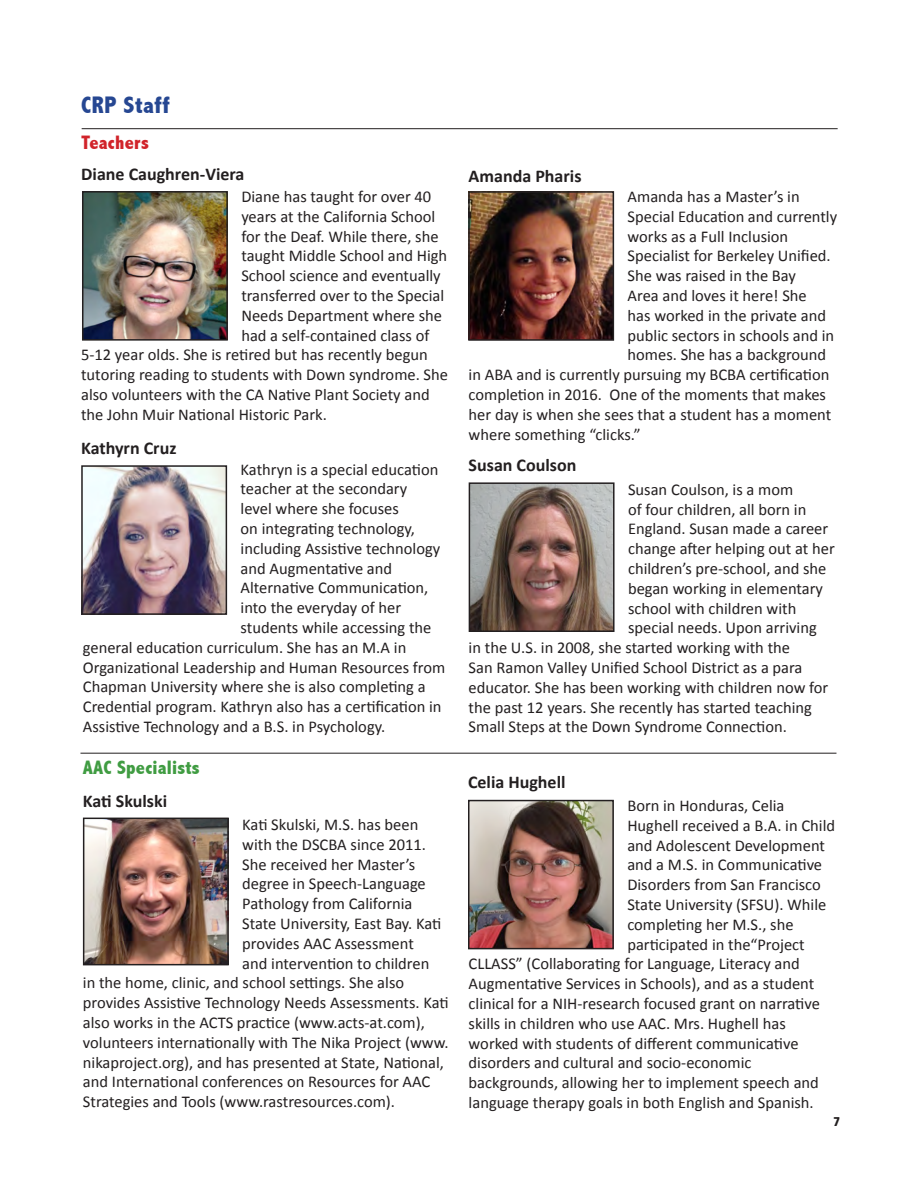
<style>
.page{position:relative;width:918px;height:1188px;background:#fff}
.page>*{position:absolute;margin:0;border:0;box-sizing:border-box;transform-origin:0 0}
.Headings{font:800 condensed 24px "Abadi";letter-spacing:.02em;color:#264792}
.Headings-2{font:800 condensed 19.5px "Abadi";letter-spacing:.01em;color:#409c42}
.Headings-3{font:800 condensed 19.5px "Abadi";letter-spacing:.01em;color:#d1232a}
.Text{font:700 18px "Calibri";color:#231f20}
.Text-2{font:16.5px "Calibri";color:#231f20}
.t1{font:800 condensed 13.5px "Abadi";color:#231f20}
</style>
<div class="page">
<img style="left:471px;top:803px;width:140px;height:143px">
<div style="left:468px;top:800px;width:146px;height:149px;border:2px solid #231f20"></div>
<img style="left:86px;top:821px;width:140px;height:141px">
<div style="left:83px;top:818px;width:146px;height:147px;border:2px solid #231f20"></div>
<img style="left:472px;top:485px;width:140px;height:144px">
<div style="left:469px;top:482px;width:146px;height:150px;border:2px solid #231f20"></div>
<img style="left:471px;top:194px;width:140px;height:144px">
<div style="left:468px;top:191px;width:146px;height:150px;border:2px solid #231f20"></div>
<img style="left:85px;top:194px;width:140px;height:144px">
<div style="left:82px;top:191px;width:146px;height:150px;border:2px solid #231f20"></div>
<img style="left:84px;top:468px;width:140px;height:144px">
<div style="left:81px;top:465px;width:146px;height:150px;border:2px solid #231f20"></div>
<hr style="left:80px;top:753px;width:756px;height:1px;background:#231f20">
<hr style="left:82px;top:128px;width:756px;height:1px;background:#231f20">
<p class="Headings" style="left:81px;top:91px;width:90px">CRP Staff</p>
<p class="Headings-3" style="left:81px;top:131px;width:69px">Teachers</p>
<p class="Text" style="left:81px;top:163px;width:165px">Diane Caughren-Viera</p>
<p class="Text-2" style="left:241px;top:186px;width:191px">Diane has taught for over 40</p>
<p class="Text-2" style="left:241px;top:206px;width:196px">years at the California School</p>
<p class="Text-2" style="left:241px;top:226px;width:199px">for the Deaf. While there, she</p>
<p class="Text-2" style="left:241px;top:246px;width:207px">taught Middle School and High</p>
<p class="Text-2" style="left:241px;top:265px;width:201px">School science and eventually</p>
<p class="Text-2" style="left:241px;top:285px;width:204px">transferred over to the Special</p>
<p class="Text-2" style="left:241px;top:305px;width:202px">Needs Department where she</p>
<p class="Text-2" style="left:241px;top:325px;width:190px">had a self-contained class of</p>
<p class="Text-2" style="left:81px;top:345px;width:348px">5-12 year olds. She is retired but has recently begun</p>
<p class="Text-2" style="left:81px;top:364px;width:368px">tutoring reading to students with Down syndrome. She</p>
<p class="Text-2" style="left:81px;top:384px;width:350px">also volunteers with the CA Native Plant Society and</p>
<p class="Text-2" style="left:81px;top:404px;width:247px">the John Muir National Historic Park.</p>
<p class="Text" style="left:81px;top:436px;width:97px">Kathyrn Cruz</p>
<p class="Text-2" style="left:241px;top:459px;width:199px">Kathryn is a special education</p>
<p class="Text-2" style="left:241px;top:479px;width:168px">teacher at the secondary</p>
<p class="Text-2" style="left:241px;top:498px;width:160px">level where she focuses</p>
<p class="Text-2" style="left:241px;top:518px;width:176px">on integrating technology,</p>
<p class="Text-2" style="left:241px;top:538px;width:201px">including Assistive technology</p>
<p class="Text-2" style="left:241px;top:558px;width:153px">and Augmentative and</p>
<p class="Text-2" style="left:241px;top:578px;width:189px">Alternative Communication,</p>
<p class="Text-2" style="left:241px;top:597px;width:162px">into the everyday of her</p>
<p class="Text-2" style="left:241px;top:617px;width:192px">students while accessing the</p>
<p class="Text-2" style="left:83px;top:637px;width:325px">general education curriculum. She has an M.A in</p>
<p class="Text-2" style="left:83px;top:657px;width:364px">Organizational Leadership and Human Resources from</p>
<p class="Text-2" style="left:83px;top:677px;width:344px">Chapman University where she is also completing a</p>
<p class="Text-2" style="left:83px;top:696px;width:360px">Credential program. Kathryn also has a certification in</p>
<p class="Text-2" style="left:83px;top:716px;width:304px">Assistive Technology and a B.S. in Psychology.</p>
<p class="Headings-2" style="left:83px;top:756px;width:118px">AAC Specialists</p>
<p class="Text" style="left:83px;top:789px;width:86px">Kati Skulski</p>
<p class="Text-2" style="left:242px;top:814px;width:178px">Kati Skulski, M.S. has been</p>
<p class="Text-2" style="left:242px;top:834px;width:185px">with the DSCBA since 2011.</p>
<p class="Text-2" style="left:242px;top:854px;width:175px">She received her Master’s</p>
<p class="Text-2" style="left:242px;top:873px;width:185px">degree in Speech-Language</p>
<p class="Text-2" style="left:242px;top:893px;width:172px">Pathology from California</p>
<p class="Text-2" style="left:242px;top:913px;width:201px">State University, East Bay. Kati</p>
<p class="Text-2" style="left:242px;top:933px;width:173px">provides AAC Assessment</p>
<p class="Text-2" style="left:242px;top:953px;width:189px">and intervention to children</p>
<p class="Text-2" style="left:83px;top:972px;width:323px">in the home, clinic, and school settings. She also</p>
<p class="Text-2" style="left:83px;top:992px;width:367px">provides Assistive Technology Needs Assessments. Kati</p>
<p class="Text-2" style="left:83px;top:1012px;width:343px">also works in the ACTS practice (www.acts-at.com),</p>
<p class="Text-2" style="left:83px;top:1032px;width:367px">volunteers internationally with The Nika Project (www.</p>
<p class="Text-2" style="left:83px;top:1052px;width:363px">nikaproject.org), and has presented at State, National,</p>
<p class="Text-2" style="left:83px;top:1071px;width:349px">and International conferences on Resources for AAC</p>
<p class="Text-2" style="left:83px;top:1091px;width:314px">Strategies and Tools (www.rastresources.com).</p>
<p class="Text" style="left:469px;top:164px;width:114px">Amanda Pharis</p>
<p class="Text-2" style="left:628px;top:186px;width:174px">Amanda has a Master’s in</p>
<p class="Text-2" style="left:628px;top:206px;width:211px">Special Education and currently</p>
<p class="Text-2" style="left:628px;top:226px;width:162px">works as a Full Inclusion</p>
<p class="Text-2" style="left:628px;top:246px;width:205px">Specialist for Berkeley Unified.</p>
<p class="Text-2" style="left:628px;top:265px;width:170px">She was raised in the Bay</p>
<p class="Text-2" style="left:628px;top:285px;width:181px">Area and loves it here! She</p>
<p class="Text-2" style="left:628px;top:305px;width:200px">has worked in the private and</p>
<p class="Text-2" style="left:628px;top:325px;width:208px">public sectors in schools and in</p>
<p class="Text-2" style="left:628px;top:345px;width:200px">homes. She has a background</p>
<p class="Text-2" style="left:469px;top:364px;width:362px">in ABA and is currently pursuing my BCBA certification</p>
<p class="Text-2" style="left:469px;top:384px;width:359px">completion in 2016. One of the moments that makes</p>
<p class="Text-2" style="left:469px;top:404px;width:364px">her day is when she sees that a student has a moment</p>
<p class="Text-2" style="left:469px;top:424px;width:174px">where something “clicks.”</p>
<p class="Text" style="left:469px;top:454px;width:109px">Susan Coulson</p>
<p class="Text-2" style="left:628px;top:479px;width:167px">Susan Coulson, is a mom</p>
<p class="Text-2" style="left:628px;top:499px;width:180px">of four children, all born in</p>
<p class="Text-2" style="left:628px;top:518px;width:202px">England. Susan made a career</p>
<p class="Text-2" style="left:628px;top:538px;width:208px">change after helping out at her</p>
<p class="Text-2" style="left:628px;top:558px;width:200px">children’s pre-school, and she</p>
<p class="Text-2" style="left:628px;top:578px;width:197px">began working in elementary</p>
<p class="Text-2" style="left:628px;top:598px;width:170px">school with children with</p>
<p class="Text-2" style="left:628px;top:617px;width:190px">special needs. Upon arriving</p>
<p class="Text-2" style="left:469px;top:637px;width:323px">in the U.S. in 2008, she started working with the</p>
<p class="Text-2" style="left:469px;top:657px;width:335px">San Ramon Valley Unified School District as a para</p>
<p class="Text-2" style="left:469px;top:677px;width:361px">educator. She has been working with children now for</p>
<p class="Text-2" style="left:469px;top:697px;width:345px">the past 12 years. She recently has started teaching</p>
<p class="Text-2" style="left:469px;top:716px;width:320px">Small Steps at the Down Syndrome Connection.</p>
<p class="Text" style="left:468px;top:770px;width:99px">Celia Hughell</p>
<p class="Text-2" style="left:627px;top:795px;width:159px">Born in Honduras, Celia</p>
<p class="Text-2" style="left:627px;top:815px;width:209px">Hughell received a B.A. in Child</p>
<p class="Text-2" style="left:627px;top:835px;width:199px">and Adolescent Development</p>
<p class="Text-2" style="left:627px;top:854px;width:196px">and a M.S. in Communicative</p>
<p class="Text-2" style="left:627px;top:874px;width:195px">Disorders from San Francisco</p>
<p class="Text-2" style="left:627px;top:894px;width:201px">State University (SFSU). While</p>
<p class="Text-2" style="left:627px;top:914px;width:168px">completing her M.S., she</p>
<p class="Text-2" style="left:627px;top:934px;width:179px">participated in the“Project</p>
<p class="Text-2" style="left:469px;top:953px;width:333px">CLLASS” (Collaborating for Language, Literacy and</p>
<p class="Text-2" style="left:469px;top:973px;width:347px">Augmentative Services in Schools), and as a student</p>
<p class="Text-2" style="left:469px;top:993px;width:353px">clinical for a NIH-research focused grant on narrative</p>
<p class="Text-2" style="left:469px;top:1013px;width:319px">skills in children who use AAC. Mrs. Hughell has</p>
<p class="Text-2" style="left:469px;top:1033px;width:331px">worked with students of different communicative</p>
<p class="Text-2" style="left:469px;top:1052px;width:284px">disorders and cultural and socio-economic</p>
<p class="Text-2" style="left:469px;top:1072px;width:352px">backgrounds, allowing her to implement speech and</p>
<p class="Text-2" style="left:469px;top:1092px;width:347px">language therapy goals in both English and Spanish.</p>
<p class="t1" style="left:833px;top:1114px;width:8px">7</p>
</div>
